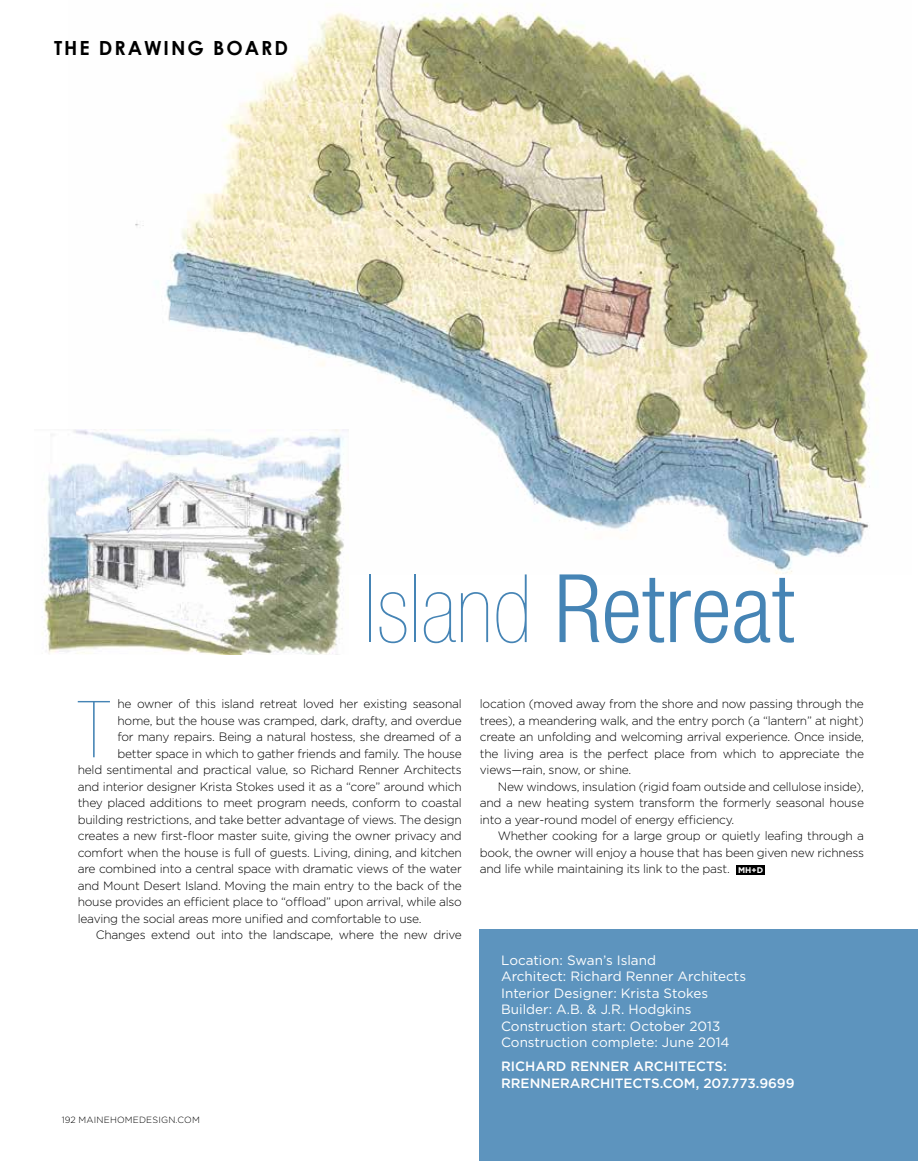
<style>
.page{position:relative;width:918px;height:1161px;background:#fff}
.page>*{position:absolute;margin:0;border:0;box-sizing:border-box;transform-origin:0 0}
.t1{font:300 condensed 94.65px "Helvetica Neue LT Std";color:#4584b5}
.t2{font:200 condensed 78.9px "Helvetica Neue LT Std";color:#4584b5}
.t3{font:700 19.5px "Century Gothic";letter-spacing:.1em;color:#000}
.t4{font:13.5px/16.5px "Gotham";color:#fff}
.t5{font:500 13.5px/16.5px "Gotham";color:#fff}
.t6{font:300 12.15px/16.5px "Gotham";letter-spacing:-.02em;color:#000;text-align:justify}
.t7{font:300 9px "Gotham";letter-spacing:.02em;color:#000}
.s1{font-weight:200}
.s2{font-weight:700;font-size:8.25px;color:#fff}
</style>
<div class="page">
<img style="left:74px;top:4px;width:804px;height:570px">
<div style="left:480px;top:929px;width:438px;height:232px;background:#5d94be"></div>
<div style="left:737px;top:865px;width:28px;height:10px;background:#000"></div>
<img style="left:42px;top:430px;width:307px;height:225px">
<h3 class="t3" style="left:54px;top:33px;width:236px">THE DRAWING BOARD</h3>
<h1 class="t1" style="left:363px;top:554px;width:433px"><span class="s1">Island</span> Retreat</h1>
<p class="t6" style="left:117px;top:695px;width:346px">he owner of this island retreat loved her existing seasonal</p>
<p class="t6" style="left:117px;top:712px;width:346px">home, but the house was cramped, dark, drafty, and overdue</p>
<p class="t6" style="left:117px;top:728px;width:346px">for many repairs. Being a natural hostess, she dreamed of a</p>
<p class="t6" style="left:117px;top:745px;width:346px">better space in which to gather friends and family. The house</p>
<p class="t6" style="left:78px;top:761px;width:386px">held sentimental and practical value, so Richard Renner Architects</p>
<p class="t6" style="left:78px;top:778px;width:386px">and interior designer Krista Stokes used it as a “core” around which</p>
<p class="t6" style="left:78px;top:794px;width:386px">they placed additions to meet program needs, conform to coastal</p>
<p class="t6" style="left:78px;top:811px;width:386px">building restrictions, and take better advantage of views. The design</p>
<p class="t6" style="left:78px;top:827px;width:386px">creates a new first-floor master suite, giving the owner privacy and</p>
<p class="t6" style="left:78px;top:844px;width:386px">comfort when the house is full of guests. Living, dining, and kitchen</p>
<p class="t6" style="left:78px;top:860px;width:386px">are combined into a central space with dramatic views of the water</p>
<p class="t6" style="left:78px;top:877px;width:386px">and Mount Desert Island. Moving the main entry to the back of the</p>
<p class="t6" style="left:78px;top:893px;width:386px">house provides an efficient place to “offload” upon arrival, while also</p>
<p class="t6" style="left:78px;top:910px;width:345px">leaving the social areas more unified and comfortable to use.</p>
<p class="t6" style="left:96px;top:926px;width:368px">Changes extend out into the landscape, where the new drive</p>
<h2 class="t2" style="left:78px;top:686px;width:34px">T</h2>
<p class="t7" style="left:62px;top:1114px;width:139px">192 MAINEHOMEDESIGN.COM</p>
<p class="t6" style="left:480px;top:695px;width:386px">location (moved away from the shore and now passing through the trees), a meandering walk, and the entry porch (a “lantern” at night) create an unfolding and welcoming arrival experience. Once inside, the living area is the perfect place from which to appreciate the views—rain, snow, or shine.</p>
<p class="t6" style="left:480px;top:778px;width:386px;text-indent:18px">New windows, insulation (rigid foam outside and cellulose inside), and a new heating system transform the formerly seasonal house into a year-round model of energy efficiency.</p>
<p class="t6" style="left:480px;top:827px;width:386px;text-indent:18px">Whether cooking for a large group or quietly leafing through a book, the owner will enjoy a house that has been given new richness and life while maintaining its link to the past. <span class="s2">MH+D</span></p>
<p class="t4" style="left:501px;top:951px;width:246px">Location: Swan’s Island<br>Architect: Richard Renner Architects<br>Interior Designer: Krista Stokes<br>Builder: A.B. &amp; J.R. Hodgkins<br>Construction start: October 2013<br>Construction complete: June 2014</p>
<p class="t5" style="left:501px;top:1058px;width:295px">RICHARD RENNER ARCHITECTS:<br>RRENNERARCHITECTS.COM, 207.773.9699</p>
</div>
